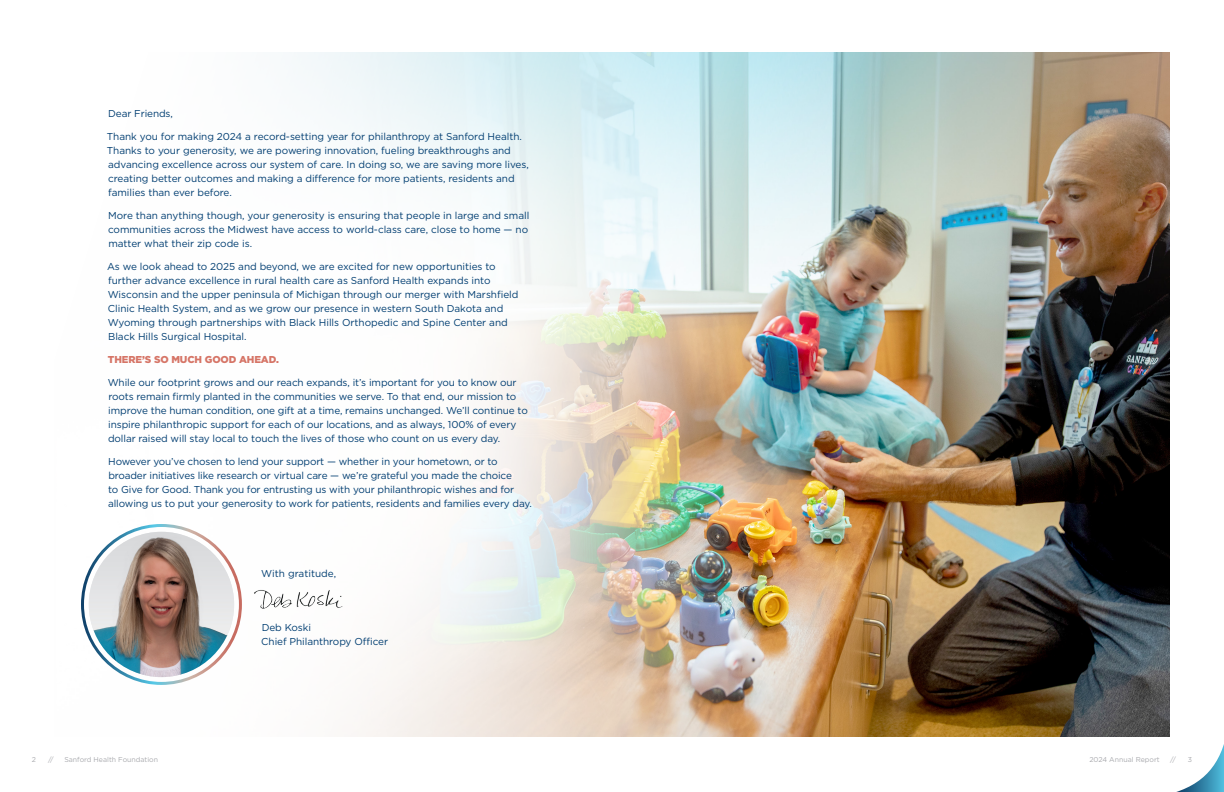
<style>
.page{position:relative;width:1224px;height:792px;background:#fff}
.page>*{position:absolute;margin:0;border:0;box-sizing:border-box;transform-origin:0 0}
.t1{font:10px/14px "Gotham";letter-spacing:-.01em;color:#003d71}
.t2{font:900 10px "Gotham";letter-spacing:-.01em;color:#d67567}
.t3{font:7px "Gotham";color:#a8a9ad}
</style>
<div class="page">
<svg style="left:1176px;top:744px;width:48px;height:48px"></svg>
<img style="left:81px;top:53px;width:1089px;height:684px">
<img style="left:251px;top:581px;width:96px;height:35px">
<div style="left:81px;top:524px;width:161px;height:161px;border:3px solid #fff;border-radius:50%"></div>
<img style="left:89px;top:532px;width:145px;height:145px;border-radius:73px">
<p class="t1" style="left:108px;top:106px;width:66px">Dear Friends,</p>
<p class="t1" style="left:107px;top:129px;width:423px">Thank you for making 2024 a record-setting year for philanthropy at Sanford Health.<br>Thanks to your generosity, we are powering innovation, fueling breakthroughs and advancing excellence across our system of care. In doing so, we are saving more lives, creating better outcomes and making a difference for more patients, residents and families than ever before.</p>
<p class="t1" style="left:108px;top:208px;width:423px;text-align:justify">More than anything though, your generosity is ensuring that people in large and small communities across the Midwest have access to world-class care, close to home — no matter what their zip code is.</p>
<p class="t1" style="left:107px;top:259px;width:413px">As we look ahead to 2025 and beyond, we are excited for new opportunities to further advance excellence in rural health care as Sanford Health expands into Wisconsin and the upper peninsula of Michigan through our merger with Marshfield Clinic Health System, and as we grow our presence in western South Dakota and Wyoming through partnerships with Black Hills Orthopedic and Spine Center and Black Hills Surgical Hospital.</p>
<p class="t2" style="left:108px;top:352px;width:172px">THERE’S SO MUCH GOOD AHEAD.</p>
<p class="t1" style="left:108px;top:375px;width:422px">While our footprint grows and our reach expands, it’s important for you to know our roots remain firmly planted in the communities we serve. To that end, our mission to improve the human condition, one gift at a time, remains unchanged. We’ll continue to inspire philanthropic support for each of our locations, and as always, 100% of every dollar raised will stay local to touch the lives of those who count on us every day.</p>
<p class="t1" style="left:108px;top:454px;width:425px">However you’ve chosen to lend your support — whether in your hometown, or to broader initiatives like research or virtual care — we’re grateful you made the choice<br>to Give for Good. Thank you for entrusting us with your philanthropic wishes and for allowing us to put your generosity to work for patients, residents and families every day.</p>
<p class="t1" style="left:261px;top:567px;width:76px">With gratitude,</p>
<p class="t1" style="left:261px;top:621px;width:128px">Deb Koski<br>Chief Philanthropy Officer</p>
<p class="t3" style="left:32px;top:755px;width:6px">2</p>
<p class="t3" style="left:48px;top:755px;width:7px">//</p>
<p class="t3" style="left:64px;top:755px;width:95px">Sanford Health Foundation</p>
<p class="t3" style="left:1089px;top:755px;width:72px">2024 Annual Report</p>
<p class="t3" style="left:1170px;top:755px;width:7px">//</p>
<p class="t3" style="left:1188px;top:755px;width:6px">3</p>
</div>
